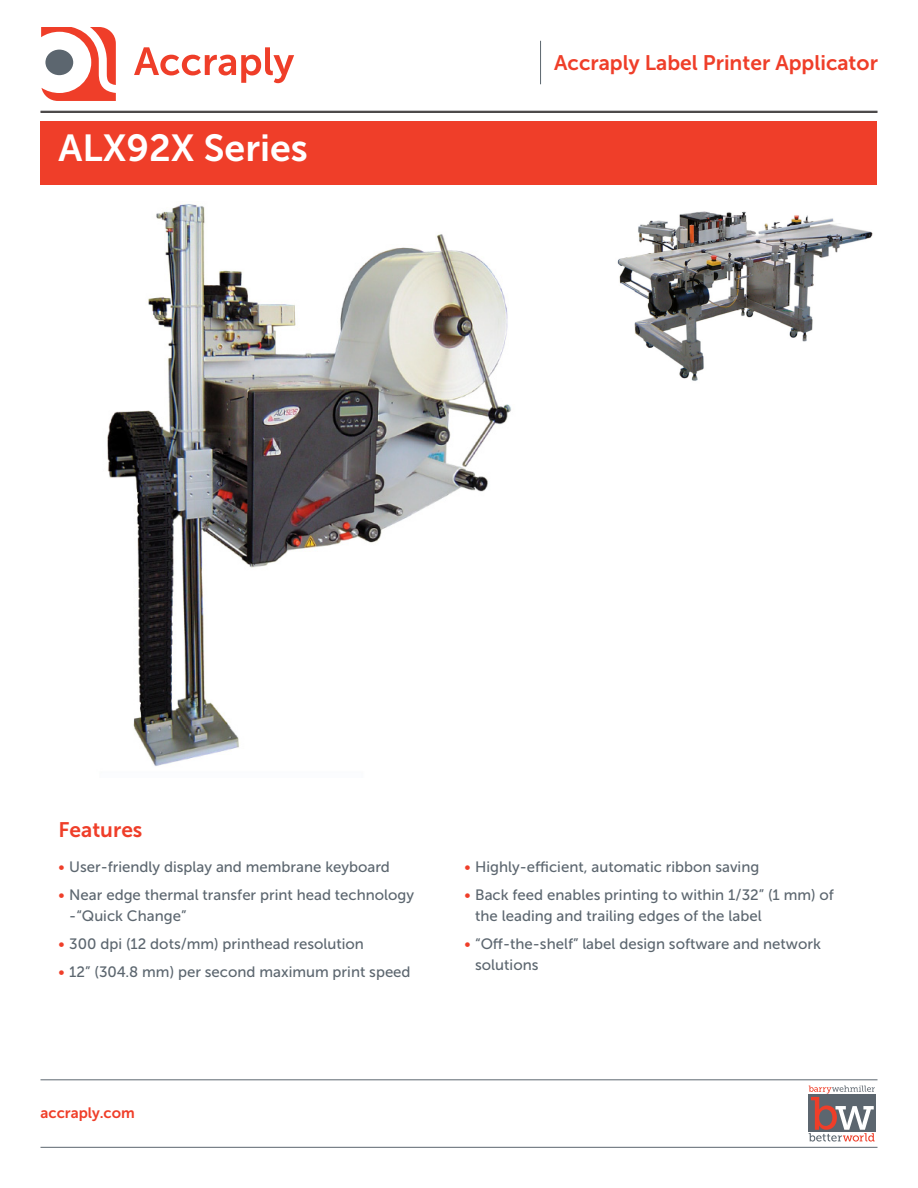
<style>
.page{position:relative;width:918px;height:1188px;background:#fff}
.page>*{position:absolute;margin:0;border:0;box-sizing:border-box;transform-origin:0 0}
.Page_1_Big_Header{font:37.5px "Museo Sans 700";color:#fff}
.Standing_Head{font:21px "Museo Sans 700";color:#ef3e29}
.t1{font:15px/21px "Museo Sans 500";color:#5c666f}
.t2{font:15px "Museo Sans 700";color:#ef3e29}
.s1{color:#ef3e29}
</style>
<div class="page">
<div style="left:40px;top:122px;width:838px;height:63px;background:#ef3e29"></div>
<svg style="left:809px;top:1086px;width:66px;height:56px"></svg>
<hr style="left:40px;top:1147px;width:838px;height:1px;background:#5c666f">
<hr style="left:40px;top:1080px;width:838px;height:1px;background:#5c666f">
<hr style="left:40px;top:111px;width:838px;height:1px;background:#231f20">
<svg style="left:134px;top:47px;width:160px;height:36px"></svg>
<svg style="left:41px;top:27px;width:75px;height:74px"></svg>
<hr style="left:40px;top:112px;width:838px;height:1px;background:#231f20">
<hr style="left:540px;top:41px;width:1px;height:43px;background:#5c666f">
<img style="left:107px;top:204px;width:404px;height:562px">
<img style="left:617px;top:211px;width:256px;height:170px">
<p class="Page_1_Big_Header" style="left:58px;top:127px;width:251px">ALX92X Series</p>
<p class="Standing_Head" style="left:554px;top:51px;width:325px">Accraply Label Printer Applicator</p>
<h2 class="Standing_Head" style="left:58px;top:819px;width:85px">Features</h2>
<p class="t1" style="left:58px;top:857px;width:333px"><span class="s1">•</span> User-friendly display and membrane keyboard</p>
<p class="t1" style="left:69px;top:885px;width:346px;text-indent:-11px"><span class="s1">•</span> Near edge thermal transfer print head technology -“Quick Change”</p>
<p class="t1" style="left:58px;top:933px;width:307px"><span class="s1">•</span> 300 dpi (12 dots/mm) printhead resolution</p>
<p class="t1" style="left:58px;top:961px;width:354px"><span class="s1">•</span> 12” (304.8 mm) per second maximum print speed</p>
<p class="t1" style="left:464px;top:857px;width:296px"><span class="s1">•</span> Highly-efficient, automatic ribbon saving</p>
<p class="t1" style="left:475px;top:885px;width:360px;text-indent:-11px"><span class="s1">•</span> Back feed enables printing to within 1/32” (1 mm) of the leading and trailing edges of the label</p>
<p class="t1" style="left:475px;top:933px;width:347px;text-indent:-11px"><span class="s1">•</span> “Off-the-shelf” label design software and network solutions</p>
<p class="t2" style="left:40px;top:1105px;width:96px">accraply.com</p>
</div>
